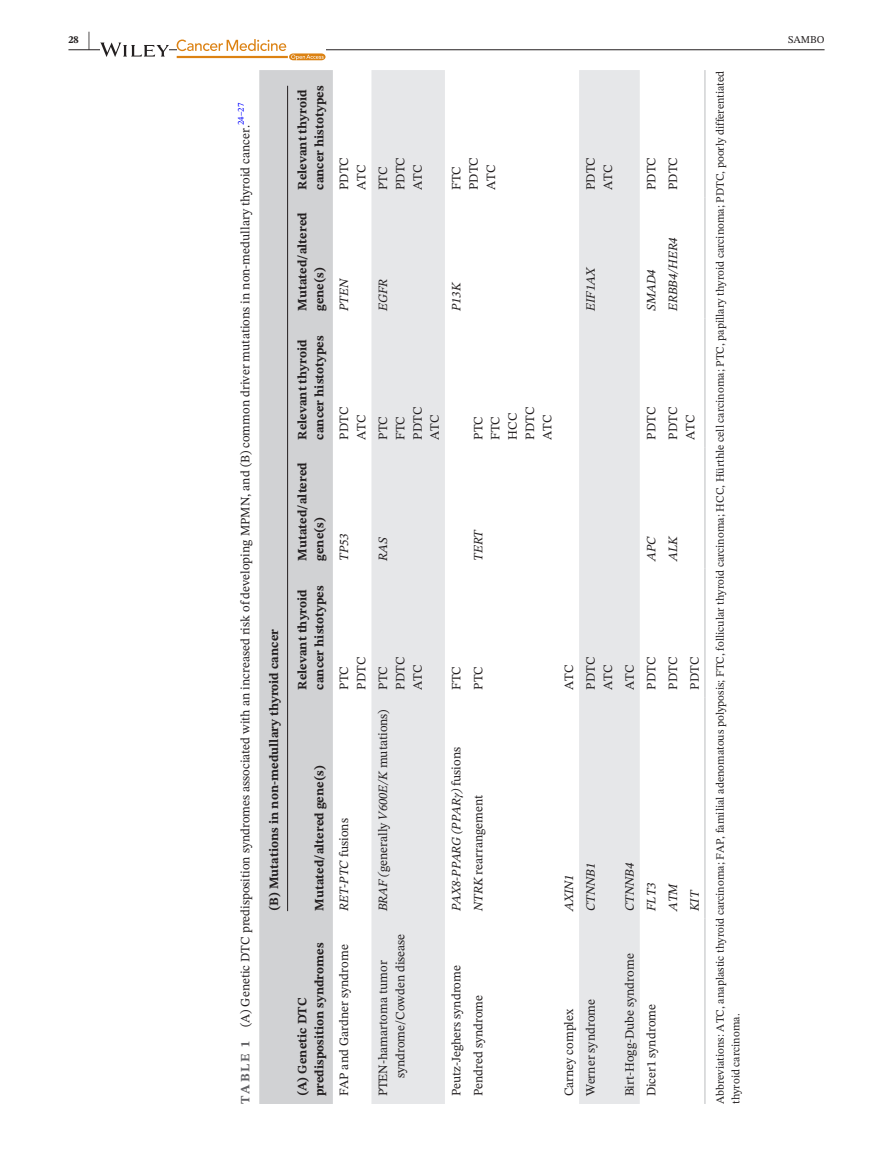
<style>
.page{position:relative;width:893px;height:1174px;background:#fff}
.page>*{position:absolute;margin:0;border:0;box-sizing:border-box;transform-origin:0 0}
.t1{font:12.75px/17.2px "STIX Two Text";color:#231f20}
.t2{font:700 12.75px/17.2px "STIX Two Text";color:#231f20}
.t3{font:italic 12.75px "STIX Two Text";letter-spacing:-.01em;color:#231f20}
.t4{font:11.25px/15.8px "STIX Two Text";color:#231f20}
.t5{font:10.5px "STIX Two Text";color:#231f20}
.t6{font:700 10.5px "STIX Two Text";color:#231f20}
.s1{font-size:21px}
.s2{font-weight:700;color:#636366}
.s3{font-style:normal}
.s4{font-style:italic}
.s5{font-family:"STIX"}
</style>
<div class="page">
<hr style="left:68px;top:49px;width:756px;height:1px;background:#231f20">
<svg style="left:100px;top:43px;width:69px;height:14px"></svg>
<svg style="left:177px;top:39px;width:149px;height:21px"></svg>
<div style="left:259px;top:70px;width:74px;height:1034px;background:#d1d2d4"></div>
<svg style="left:371px;top:70px;width:269px;height:1034px"></svg>
<hr style="left:704px;top:918px;width:2px;height:186px;background:#d1d2d4">
<hr style="left:704px;top:697px;width:2px;height:221px;background:#d1d2d4">
<hr style="left:704px;top:568px;width:2px;height:129px;background:#d1d2d4">
<hr style="left:704px;top:447px;width:2px;height:121px;background:#d1d2d4">
<hr style="left:704px;top:318px;width:2px;height:129px;background:#d1d2d4">
<hr style="left:704px;top:197px;width:2px;height:121px;background:#d1d2d4">
<hr style="left:704px;top:70px;width:2px;height:127px;background:#d1d2d4">
<hr style="left:287px;top:86px;width:1px;height:825px;background:#231f20">
<p class="t6" style="left:68px;top:32px;width:24px">28 <span class="s1">|</span></p>
<p class="t5" style="left:788px;top:32px;width:38px">SAMBO</p>
<p class="t1" style="left:237px;top:1104px;width:1002px;rotate:-90deg"><span class="s2">TABLE 1</span> (A) Genetic DTC predisposition syndromes associated with an increased risk of developing MPMN, and (B) common driver mutations in non-medullary thyroid cancer.<sup>24–27</sup></p>
<p class="t2" style="left:266px;top:911px;width:283px;rotate:-90deg">(B) Mutations in non-medullary thyroid cancer</p>
<p class="t2" style="left:294px;top:190px;width:105px;rotate:-90deg">Relevant thyroid cancer histotypes</p>
<p class="t2" style="left:294px;top:311px;width:100px;rotate:-90deg">Mutated/altered gene(s)</p>
<p class="t2" style="left:294px;top:440px;width:105px;rotate:-90deg">Relevant thyroid cancer histotypes</p>
<p class="t2" style="left:294px;top:561px;width:100px;rotate:-90deg">Mutated/altered gene(s)</p>
<p class="t2" style="left:294px;top:689px;width:105px;rotate:-90deg">Relevant thyroid cancer histotypes</p>
<p class="t2" style="left:311px;top:911px;width:147px;rotate:-90deg">Mutated/altered gene(s)</p>
<p class="t2" style="left:294px;top:1096px;width:155px;rotate:-90deg">(A) Genetic DTC predisposition syndromes</p>
<p class="t1" style="left:335px;top:190px;width:34px;rotate:-90deg">PDTC<br>ATC</p>
<p class="t1" style="left:374px;top:190px;width:34px;rotate:-90deg">PTC<br>PDTC<br>ATC</p>
<p class="t1" style="left:448px;top:190px;width:34px;rotate:-90deg">FTC<br>PDTC<br>ATC</p>
<p class="t3" style="left:335px;top:311px;width:35px;rotate:-90deg">PTEN</p>
<p class="t3" style="left:374px;top:311px;width:34px;rotate:-90deg">EGFR</p>
<p class="t3" style="left:447px;top:311px;width:31px;rotate:-90deg">P13K</p>
<p class="t1" style="left:335px;top:440px;width:34px;rotate:-90deg">PDTC<br>ATC</p>
<p class="t1" style="left:374px;top:440px;width:34px;rotate:-90deg">PTC<br>FTC<br>PDTC<br>ATC</p>
<p class="t1" style="left:469px;top:440px;width:34px;rotate:-90deg">PTC<br>FTC<br>HCC<br>PDTC<br>ATC</p>
<p class="t3" style="left:335px;top:561px;width:29px;rotate:-90deg">TP53</p>
<p class="t3" style="left:374px;top:561px;width:25px;rotate:-90deg">RAS</p>
<p class="t3" style="left:469px;top:561px;width:33px;rotate:-90deg">TERT</p>
<p class="t1" style="left:335px;top:689px;width:34px;rotate:-90deg">PTC<br>PDTC</p>
<p class="t3" style="left:335px;top:911px;width:94px;rotate:-90deg">RET-PTC <span class="s3">fusions</span></p>
<p class="t1" style="left:335px;top:1096px;width:153px;rotate:-90deg">FAP and Gardner syndrome</p>
<p class="t1" style="left:374px;top:689px;width:34px;rotate:-90deg">PTC<br>PDTC<br>ATC</p>
<p class="t1" style="left:374px;top:911px;width:203px;rotate:-90deg"><span class="s4">BRAF (</span>generally <span class="s4">V600E/K</span> mutations)</p>
<p class="t1" style="left:374px;top:1078px;width:146px;text-indent:-18px;rotate:-90deg">PTEN-hamartoma tumor syndrome/Cowden disease</p>
<p class="t1" style="left:448px;top:689px;width:25px;rotate:-90deg">FTC</p>
<p class="t1" style="left:469px;top:689px;width:25px;rotate:-90deg">PTC</p>
<p class="t3" style="left:447px;top:911px;width:166px;rotate:-90deg">PAX8-PPARG (PPAR<span class="s5">γ</span>) <span class="s3">fusions</span></p>
<p class="t1" style="left:469px;top:911px;width:118px;rotate:-90deg"><span class="s4">NTRK</span> rearrangement</p>
<p class="t1" style="left:448px;top:1096px;width:133px;rotate:-90deg">Peutz-Jeghers syndrome</p>
<p class="t1" style="left:469px;top:1096px;width:103px;rotate:-90deg">Pendred syndrome</p>
<p class="t1" style="left:582px;top:190px;width:34px;rotate:-90deg">PDTC<br>ATC</p>
<p class="t3" style="left:581px;top:311px;width:46px;rotate:-90deg">EIF1AX</p>
<p class="t1" style="left:560px;top:689px;width:27px;rotate:-90deg">ATC</p>
<p class="t1" style="left:582px;top:689px;width:34px;rotate:-90deg">PDTC<br>ATC</p>
<p class="t3" style="left:560px;top:911px;width:38px;rotate:-90deg">AXIN1</p>
<p class="t3" style="left:581px;top:911px;width:50px;rotate:-90deg">CTNNB1</p>
<p class="t1" style="left:560px;top:1096px;width:89px;rotate:-90deg">Carney complex</p>
<p class="t1" style="left:582px;top:1096px;width:99px;rotate:-90deg">Werner syndrome</p>
<p class="t1" style="left:643px;top:190px;width:34px;rotate:-90deg">PDTC</p>
<p class="t1" style="left:664px;top:190px;width:34px;rotate:-90deg">PDTC</p>
<p class="t3" style="left:642px;top:311px;width:43px;rotate:-90deg">SMAD4</p>
<p class="t3" style="left:664px;top:311px;width:75px;rotate:-90deg">ERBB4/HER4</p>
<p class="t1" style="left:643px;top:440px;width:34px;rotate:-90deg">PDTC</p>
<p class="t1" style="left:664px;top:440px;width:34px;rotate:-90deg">PDTC<br>ATC</p>
<p class="t3" style="left:642px;top:561px;width:26px;rotate:-90deg">APC</p>
<p class="t3" style="left:664px;top:561px;width:27px;rotate:-90deg">ALK</p>
<p class="t1" style="left:621px;top:689px;width:27px;rotate:-90deg">ATC</p>
<p class="t1" style="left:643px;top:689px;width:34px;rotate:-90deg">PDTC</p>
<p class="t1" style="left:664px;top:689px;width:34px;rotate:-90deg">PDTC</p>
<p class="t1" style="left:686px;top:689px;width:34px;rotate:-90deg">PDTC</p>
<p class="t3" style="left:620px;top:911px;width:50px;rotate:-90deg">CTNNB4</p>
<p class="t3" style="left:642px;top:911px;width:30px;rotate:-90deg">FLT3</p>
<p class="t3" style="left:664px;top:911px;width:30px;rotate:-90deg">ATM</p>
<p class="t3" style="left:686px;top:911px;width:23px;rotate:-90deg">KIT</p>
<p class="t1" style="left:621px;top:1096px;width:144px;rotate:-90deg">Birt-Hogg-Dube syndrome</p>
<p class="t1" style="left:643px;top:1096px;width:94px;rotate:-90deg">Dicer1 syndrome</p>
<p class="t4" style="left:712px;top:1104px;width:1034px;rotate:-90deg">Abbreviations: ATC, anaplastic thyroid carcinoma; FAP, familial adenomatous polyposis; FTC, follicular thyroid carcinoma; HCC, Hürthle cell carcinoma; PTC, papillary thyroid carcinoma; PDTC, poorly differentiated thyroid carcinoma.</p>
</div>
